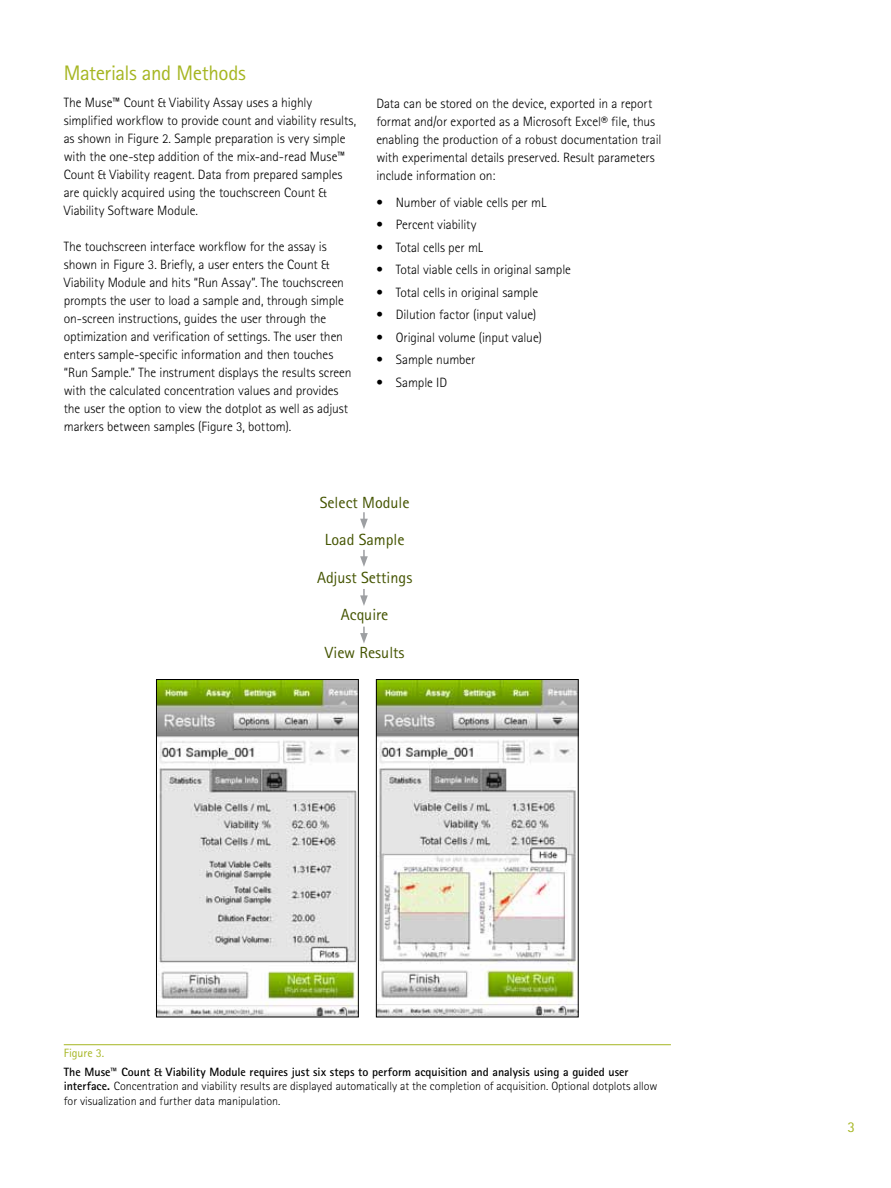
<style>
.page{position:relative;width:891px;height:1188px;background:#fff}
.page>*{position:absolute;margin:0;border:0;box-sizing:border-box;transform-origin:0 0}
.t1{font:21px "Merck Sans Serif Pro";letter-spacing:-.02em;color:#a6b622}
.t2{font:16.2px "Merck Sans Serif Pro";color:#445400}
.t3{font:15px "Merck Sans Serif Pro";color:#a6b622}
.t4{font:300 13.5px/18px "Merck Sans Serif Pro";letter-spacing:-.005em;color:#000}
.t5{font:300 12px/14.4px "Merck Sans Serif Pro";color:#000}
.t6{font:12px "Merck Sans Serif Pro";letter-spacing:-.005em;color:#a6b622}
.s1{font-weight:700}
</style>
<div class="page">
<hr style="left:64px;top:1044px;width:607px;height:1px;background:#a6b622">
<img style="left:158px;top:681px;width:199px;height:334px">
<div style="left:156px;top:679px;width:203px;height:338px;border:1px solid #000"></div>
<img style="left:378px;top:681px;width:199px;height:334px">
<div style="left:376px;top:679px;width:203px;height:338px;border:1px solid #000"></div>
<svg style="left:360px;top:512px;width:8px;height:17px"></svg>
<svg style="left:360px;top:550px;width:8px;height:17px"></svg>
<svg style="left:360px;top:589px;width:8px;height:17px"></svg>
<svg style="left:360px;top:627px;width:8px;height:16px"></svg>
<h1 class="t1" style="left:64px;top:60px;width:184px">Materials and Methods</h1>
<p class="t4" style="left:64px;top:94px;width:294px">The Muse™ Count &amp; Viability Assay uses a highly simplified workflow to provide count and viability results, as shown in Figure 2. Sample preparation is very simple with the one-step addition of the mix-and-read Muse™ Count &amp; Viability reagent. Data from prepared samples are quickly acquired using the touchscreen Count &amp; Viability Software Module.</p>
<p class="t4" style="left:64px;top:238px;width:289px">The touchscreen interface workflow for the assay is shown in Figure 3. Briefly, a user enters the Count &amp; Viability Module and hits “Run Assay”. The touchscreen prompts the user to load a sample and, through simple on-screen instructions, guides the user through the optimization and verification of settings. The user then enters sample-specific information and then touches “Run Sample.” The instrument displays the results screen with the calculated concentration values and provides the user the option to view the dotplot as well as adjust markers between samples (Figure 3, bottom).</p>
<p class="t4" style="left:376px;top:94px;width:287px">Data can be stored on the device, exported in a report format and/or exported as a Microsoft Excel® file, thus enabling the production of a robust documentation trail with experimental details preserved. Result parameters include information on:</p>
<p class="t4" style="left:376px;top:193px;width:171px">• Number of viable cells per mL</p>
<p class="t4" style="left:376px;top:216px;width:102px">• Percent viability</p>
<p class="t4" style="left:376px;top:238px;width:108px">• Total cells per mL</p>
<p class="t4" style="left:376px;top:261px;width:196px">• Total viable cells in original sample</p>
<p class="t4" style="left:376px;top:283px;width:163px">• Total cells in original sample</p>
<p class="t4" style="left:376px;top:306px;width:161px">• Dilution factor (input value)</p>
<p class="t4" style="left:376px;top:328px;width:167px">• Original volume (input value)</p>
<p class="t4" style="left:376px;top:351px;width:101px">• Sample number</p>
<p class="t4" style="left:376px;top:373px;width:72px">• Sample ID</p>
<p class="t2" style="left:320px;top:493px;width:91px">Select Module</p>
<p class="t2" style="left:325px;top:530px;width:81px">Load Sample</p>
<p class="t2" style="left:317px;top:568px;width:97px">Adjust Settings</p>
<p class="t2" style="left:341px;top:605px;width:49px">Acquire</p>
<p class="t2" style="left:325px;top:642px;width:81px">View Results</p>
<p class="t6" style="left:64px;top:1046px;width:42px">Figure 3.</p>
<p class="t5" style="left:64px;top:1065px;width:595px"><span class="s1">The Muse™ Count &amp; Viability Module requires just six steps to perform acquisition and analysis using a guided user interface.</span> Concentration and viability results are displayed automatically at the completion of acquisition. Optional dotplots allow for visualization and further data manipulation.</p>
<p class="t3" style="left:847px;top:1118px;width:9px">3</p>
</div>
